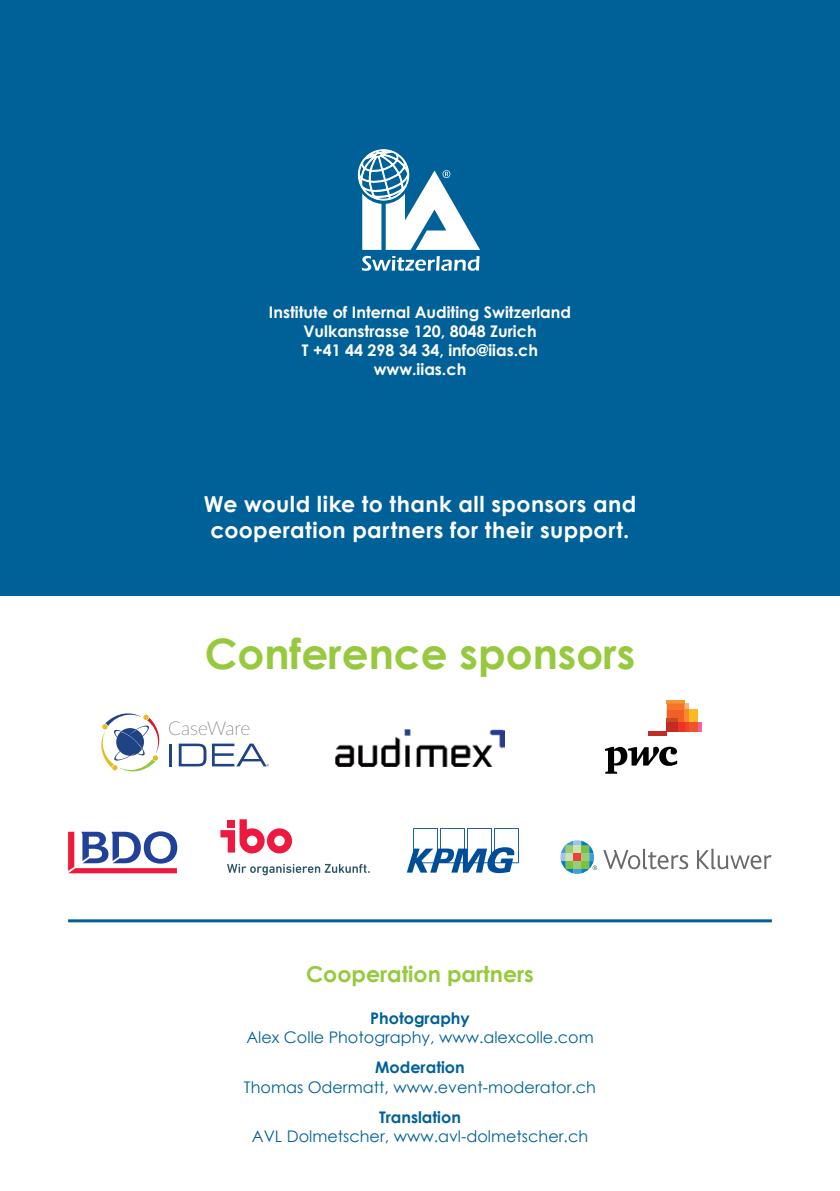
<style>
.page{position:relative;width:840px;height:1191px;background:#fff}
.page>*{position:absolute;margin:0;border:0;box-sizing:border-box;transform-origin:0 0}
.t1{font:700 42px "Century Gothic";color:#97c93e}
.t2{font:700 22px/26.4px "Century Gothic";letter-spacing:.02em;color:#fff;text-align:center}
.t3{font:700 22px "Century Gothic";color:#97c93e}
.t4{font:100 19px "Lato";color:#5c5f60}
.t5{font:16px "Century Gothic";color:#006198}
.t6{font:700 16px/19.2px "Century Gothic";color:#fff;text-align:center}
.t7{font:700 16px "Century Gothic";color:#006198}
</style>
<div class="page">
<div style="left:0;top:0;width:839px;height:595px;background:#006198"></div>
<svg style="left:357px;top:149px;width:123px;height:101px"></svg>
<svg style="left:361px;top:256px;width:118px;height:15px"></svg>
<hr style="left:68px;top:919px;width:703px;height:3px;background:#006198">
<svg style="left:68px;top:831px;width:109px;height:42px"></svg>
<svg style="left:220px;top:819px;width:72px;height:34px"></svg>
<svg style="left:227px;top:864px;width:142px;height:11px"></svg>
<svg style="left:406px;top:828px;width:112px;height:45px"></svg>
<svg style="left:603px;top:848px;width:84px;height:21px"></svg>
<svg style="left:697px;top:848px;width:74px;height:21px"></svg>
<svg style="left:560px;top:840px;width:36px;height:34px"></svg>
<hr style="left:169px;top:743px;width:3px;height:23px;background:#1f4384">
<svg style="left:179px;top:743px;width:27px;height:23px"></svg>
<svg style="left:101px;top:713px;width:59px;height:58px"></svg>
<svg style="left:212px;top:743px;width:56px;height:23px"></svg>
<svg style="left:605px;top:746px;width:71px;height:27px"></svg>
<svg style="left:697px;top:722px;width:4px;height:9px"></svg>
<hr style="left:666px;top:700px;width:18px;height:3px;background:#f7942f">
<div style="left:688px;top:709px;width:9px;height:13px;background:#fdb824"></div>
<div style="left:688px;top:722px;width:9px;height:9px;background:#f05329"></div>
<svg style="left:666px;top:703px;width:22px;height:28px"></svg>
<div style="left:677px;top:722px;width:7px;height:9px;background:#ee3324"></div>
<hr style="left:666px;top:718px;width:11px;height:4px;background:#c44926">
<div style="left:666px;top:722px;width:11px;height:9px;background:#c32c25"></div>
<div style="left:648px;top:731px;width:18px;height:5px;background:#c22c25"></div>
<img style="left:335px;top:730px;width:169px;height:36px">
<p class="t6" style="left:269px;top:302px;width:303px">Institute of Internal Auditing Switzerland<br>Vulkanstrasse 120, 8048 Zurich<br>T +41 44 298 34 34, info@iias.ch www.iias.ch</p>
<h2 class="t2" style="left:204px;top:489px;width:433px">We would like to thank all sponsors and cooperation partners for their support.</h2>
<h1 class="t1" style="left:204px;top:622px;width:432px">Conference sponsors</h1>
<p class="t4" style="left:168px;top:715px;width:83px">CaseWare</p>
<h2 class="t3" style="left:306px;top:957px;width:229px">Cooperation partners</h2>
<p class="t7" style="left:370px;top:1005px;width:101px">Photography</p>
<p class="t5" style="left:246px;top:1025px;width:348px">Alex Colle Photography, www.alexcolle.com</p>
<p class="t7" style="left:375px;top:1055px;width:91px">Moderation</p>
<p class="t5" style="left:244px;top:1075px;width:353px">Thomas Odermatt, www.event-moderator.ch</p>
<p class="t7" style="left:379px;top:1105px;width:83px">Translation</p>
<p class="t5" style="left:252px;top:1125px;width:337px">AVL Dolmetscher, www.avl-dolmetscher.ch</p>
</div>
